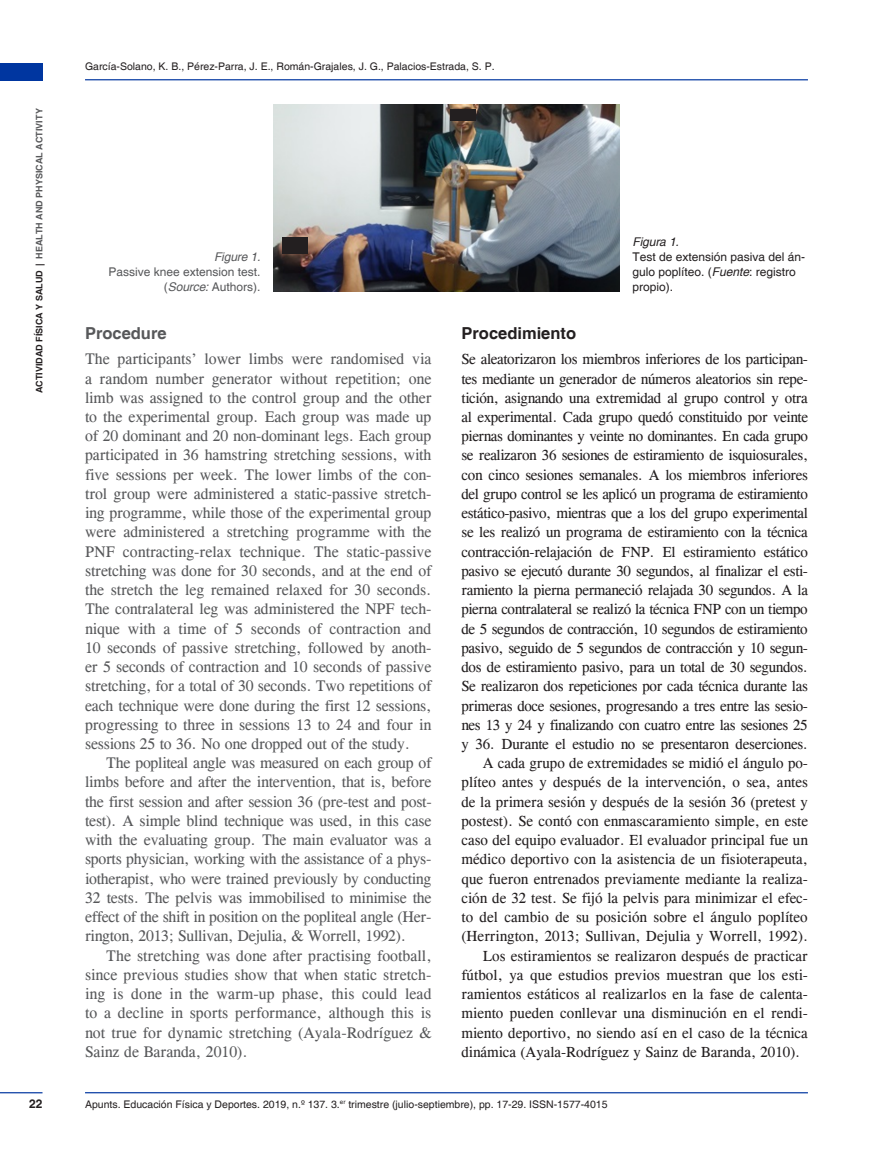
<style>
.page{position:relative;width:893px;height:1170px;background:#fff}
.page>*{position:absolute;margin:0;border:0;box-sizing:border-box;transform-origin:0 0}
.t-2{font:700 16.5px "Helvetica";color:#231f20}
.T-2ENGLISH{font:700 16.5px "Helvetica";color:#57585a}
.PARRAFO-BASICO_ENGL{font:15.75px/19.2px "CG Times";letter-spacing:-.01em;color:#57585a;text-align:justify}
.t1{font:15px/19.2px "CG Times";color:#231f20;text-align:justify}
.TITULO_FIGURA-APA{font:12px/15px "Helvetica";color:#231f20}
.TITULO-FIGURA-APA-en{font:12px/15px "Helvetica";color:#57585a;text-align:right}
.t2{font:700 12px "Helvetica";color:#231f20}
.t3{font:10.5px "Helvetica";color:#231f20}
.t4{font:700 9px "Helvetica";color:#57585a}
.s1{color:#231f20}
.s2{font-style:italic}
</style>
<div class="page">
<div style="left:0;top:63px;width:43px;height:17px;background:#0036a0"></div>
<hr style="left:0;top:1091px;width:43px;height:2px;background:#0036a0">
<hr style="left:85px;top:1091px;width:723px;height:2px;background:#0036a0">
<hr style="left:85px;top:79px;width:723px;height:1px;background:#0036a0">
<img style="left:273px;top:104px;width:347px;height:187px">
<div style="left:283px;top:237px;width:25px;height:17px;background:#231f20"></div>
<div style="left:450px;top:109px;width:25px;height:11px;background:#231f20"></div>
<p class="t4" style="left:34px;top:393px;width:286px;rotate:-90deg"><span class="s1">ACTIVIDAD FÍSICA Y SALUD |</span> HEALTH AND PHYSICAL ACTIVITY</p>
<p class="t2" style="left:29px;top:1095px;width:15px">22</p>
<p class="t3" style="left:85px;top:60px;width:411px">García-Solano, K. B., Pérez-Parra, J. E., Román-Grajales, J. G., Palacios-Estrada, S. P.</p>
<p class="TITULO-FIGURA-APA-en" style="left:108px;top:250px;width:154px"><span class="s2">Figure 1.<br></span>Passive knee extension test. (<span class="s2">Source:</span> Authors).</p>
<p class="T-2ENGLISH" style="left:85px;top:323px;width:83px">Procedure</p>
<p class="PARRAFO-BASICO_ENGL" style="left:85px;top:349px;width:348px">The participants’ lower limbs were randomised via a random number generator without repetition; one limb was assigned to the control group and the other to the experimental group. Each group was made up of 20 dominant and 20 non-dominant legs. Each group participated in 36 hamstring stretching sessions, with five sessions per week. The lower limbs of the con&shy;trol group were administered a static-passive stretch&shy;ing programme, while those of the experimental group were administered a stretching programme with the PNF contracting-relax technique. The static-passive stretching was done for 30 seconds, and at the end of the stretch the leg remained relaxed for 30 seconds.<br>The contralateral leg was administered the NPF tech&shy;nique with a time of 5 seconds of contraction and 10 seconds of passive stretching, followed by anoth&shy;er 5 seconds of contraction and 10 seconds of passive stretching, for a total of 30 seconds. Two repetitions of each technique were done during the first 12 sessions, progressing to three in sessions 13 to 24 and four in sessions 25 to 36. No one dropped out of the study.</p>
<p class="PARRAFO-BASICO_ENGL" style="left:85px;top:753px;width:348px;text-indent:21px">The popliteal angle was measured on each group of limbs before and after the intervention, that is, before the first session and after session 36 (pre-test and post&shy;test). A simple blind technique was used, in this case with the evaluating group. The main evaluator was a sports physician, working with the assistance of a phys&shy;iotherapist, who were trained previously by conducting 32 tests. The pelvis was immobilised to minimise the effect of the shift in position on the popliteal angle (Her&shy;rington, 2013; Sullivan, Dejulia, &amp; Worrell, 1992).</p>
<p class="PARRAFO-BASICO_ENGL" style="left:85px;top:945px;width:348px;text-indent:21px">The stretching was done after practising football, since previous studies show that when static stretch&shy;ing is done in the warm-up phase, this could lead to a decline in sports performance, although this is not true for dynamic stretching (Ayala-Rodríguez &amp; Sainz de Baranda, 2010).</p>
<p class="TITULO_FIGURA-APA" style="left:632px;top:235px;width:174px"><span class="s2">Figura 1.<br></span>Test de extensión pasiva del án&shy;gulo poplíteo. (<span class="s2">Fuente</span>: registro propio).</p>
<p class="t-2" style="left:461px;top:323px;width:116px">Procedimiento</p>
<p class="t1" style="left:461px;top:349px;width:348px">Se aleatorizaron los miembros inferiores de los participan&shy;tes mediante un generador de números aleatorios sin repe&shy;tición, asignando una extremidad al grupo control y otra al experimental. Cada grupo quedó constituido por veinte piernas dominantes y veinte no dominantes. En cada grupo se realizaron 36 sesiones de estiramiento de isquiosurales, con cinco sesiones semanales. A los miembros inferiores del grupo control se les aplicó un programa de estiramiento estático-pasivo, mientras que a los del grupo experimental se les realizó un programa de estiramiento con la técnica contracción-relajación de FNP. El estiramiento estático pasivo se ejecutó durante 30 segundos, al finalizar el esti&shy;ramiento la pierna permaneció relajada 30 segundos. A la pierna contralateral se realizó la técnica FNP con un tiempo de 5 segundos de contracción, 10 segundos de estiramiento pasivo, seguido de 5 segundos de contracción y 10 segun&shy;dos de estiramiento pasivo, para un total de 30 segundos.<br>Se realizaron dos repeticiones por cada técnica durante las primeras doce sesiones, progresando a tres entre las sesio&shy;nes 13 y 24 y finalizando con cuatro entre las sesiones 25 y 36. Durante el estudio no se presentaron deserciones.</p>
<p class="t1" style="left:461px;top:753px;width:348px;text-indent:21px">A cada grupo de extremidades se midió el ángulo po&shy;plíteo antes y después de la intervención, o sea, antes de la primera sesión y después de la sesión 36 (pretest y postest). Se contó con enmascaramiento simple, en este caso del equipo evaluador. El evaluador principal fue un médico deportivo con la asistencia de un fisioterapeuta, que fueron entrenados previamente mediante la realiza&shy;ción de 32 test. Se fijó la pelvis para minimizar el efec&shy;to del cambio de su posición sobre el ángulo poplíteo (Herrington, 2013; Sullivan, Dejulia y Worrell, 1992).</p>
<p class="t1" style="left:461px;top:945px;width:348px;text-indent:21px">Los estiramientos se realizaron después de practicar fútbol, ya que estudios previos muestran que los esti&shy;ramientos estáticos al realizarlos en la fase de calenta&shy;miento pueden conllevar una disminución en el rendi&shy;miento deportivo, no siendo así en el caso de la técnica dinámica (Ayala-Rodríguez y Sainz de Baranda, 2010).</p>
<p class="t3" style="left:85px;top:1097px;width:524px">Apunts. Educación Física y Deportes. 2019, n.º 137. 3.<sup>er</sup> trimestre (julio-septiembre), pp. 17-29. ISSN-1577-4015</p>
</div>
